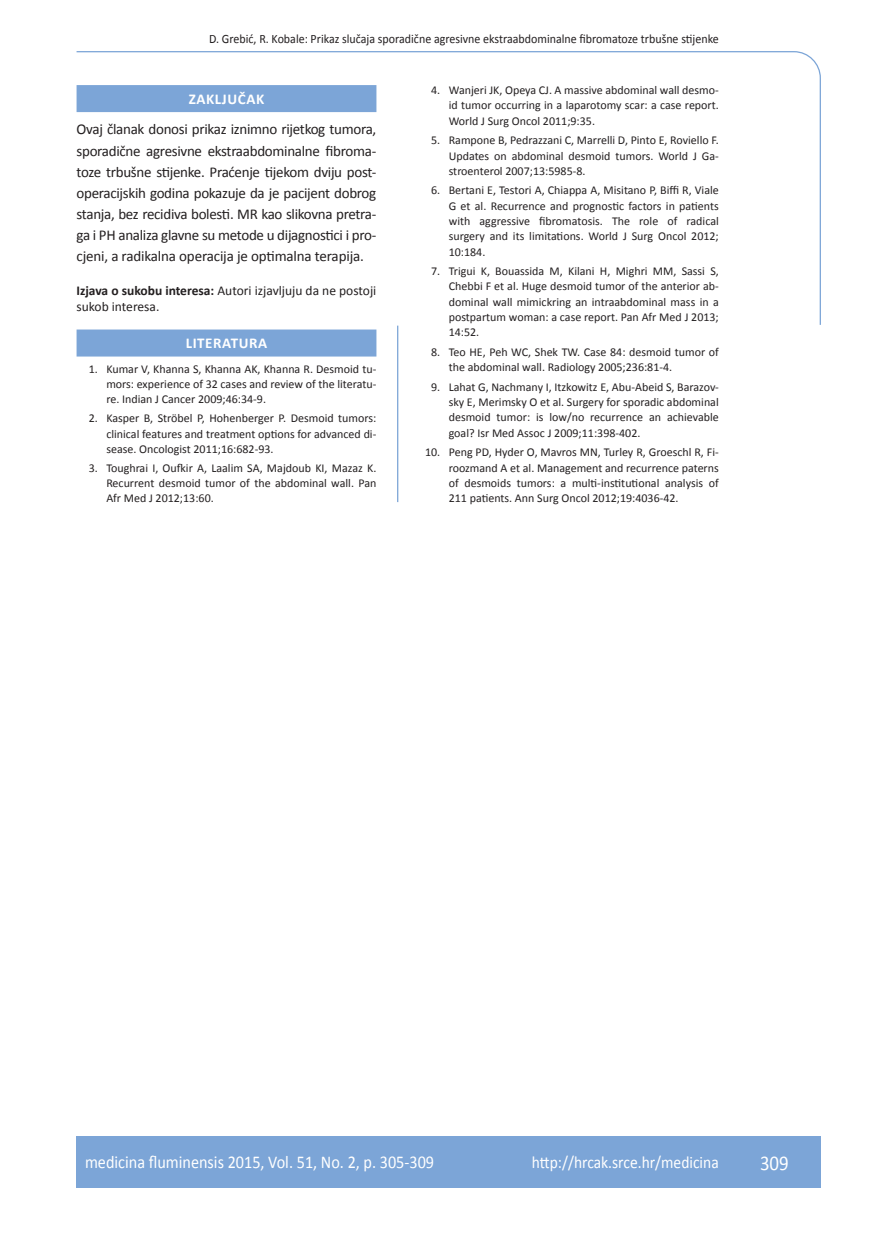
<style>
.page{position:relative;width:872px;height:1234px;background:#fff}
.page>*{position:absolute;margin:0;border:0;box-sizing:border-box;transform-origin:0 0}
.t1{font:21px "Calibri";color:#fff;scale:.9 1}
.t2{font:18px "Calibri";color:#fff;scale:.9 1}
.t3{font:17.25px "Calibri";color:#fff;scale:.9 1}
.t4{font:15px/21px "Calibri";letter-spacing:-.01em;color:#231f20;text-align:justify}
.t5{font:700 15px "Calibri";letter-spacing:.04em;color:#fff}
.t6{font:13.5px/16.6px "Calibri";color:#231f20}
.t7{font:12.75px "Calibri";color:#231f20;scale:.94 1}
.t8{font:12px/15.3px "Calibri";color:#231f20;text-align:justify}
.s1{font-weight:700}
</style>
<div class="page">
<svg style="left:76px;top:51px;width:745px;height:275px"></svg>
<hr style="left:397px;top:325px;width:1px;height:177px;background:#7ca5d7">
<div style="left:77px;top:1135px;width:744px;height:51px;background:#7ca5d7"></div>
<div style="left:77px;top:85px;width:299px;height:27px;background:#7ca5d7"></div>
<div style="left:77px;top:329px;width:299px;height:27px;background:#7ca5d7"></div>
<p class="t7" style="left:209px;top:30px;width:543px">D. Grebić, R. Kobale: Prikaz slučaja sporadične agresivne ekstraabdominalne fibromatoze trbušne stijenke</p>
<p class="t5" style="left:189px;top:90px;width:77px">ZAKLJUČAK</p>
<p class="t4" style="left:77px;top:118px;width:301px">Ovaj članak donosi prikaz iznimno rijetkog tumora, sporadične agresivne ekstraabdominalne fibroma&shy;toze trbušne stijenke. Praćenje tijekom dviju post&shy;operacijskih godina pokazuje da je pacijent dobrog stanja, bez recidiva bolesti. MR kao slikovna pretra&shy;ga i PH analiza glavne su metode u dijagnostici i pro&shy;cjeni, a radikalna operacija je optimalna terapija.</p>
<p class="t6" style="left:77px;top:281px;width:301px"><span class="s1">Izjava o sukobu interesa:</span> Autori izjavljuju da ne postoji sukob interesa.</p>
<p class="t5" style="left:186px;top:334px;width:83px">LITERATURA</p>
<p class="t8" style="left:106px;top:361px;width:271px;text-indent:-18px">1. Kumar V, Khanna S, Khanna AK, Khanna R. Desmoid tu&shy;mors: experience of 32 cases and review of the literatu&shy;re. Indian J Cancer 2009;46:34-9.</p>
<p class="t8" style="left:106px;top:410px;width:271px;text-indent:-18px">2. Kasper B, Ströbel P, Hohenberger P. Desmoid tumors: clinical features and treatment options for advanced di&shy;sease. Oncologist 2011;16:682-93.</p>
<p class="t8" style="left:106px;top:460px;width:271px;text-indent:-18px">3. Toughrai I, Oufkir A, Laalim SA, Majdoub KI, Mazaz K.<br>Recurrent desmoid tumor of the abdominal wall. Pan Afr Med J 2012;13:60.</p>
<p class="t8" style="left:449px;top:82px;width:271px;text-indent:-18px">4. Wanjeri JK, Opeya CJ. A massive abdominal wall desmo&shy;id tumor occurring in a laparotomy scar: a case report.<br>World J Surg Oncol 2011;9:35.</p>
<p class="t8" style="left:449px;top:132px;width:272px;text-indent:-18px">5. Rampone B, Pedrazzani C, Marrelli D, Pinto E, Roviello F.<br>Updates on abdominal desmoid tumors. World J Ga&shy;stroenterol 2007;13:5985-8.</p>
<p class="t8" style="left:449px;top:182px;width:272px;text-indent:-18px">6. Bertani E, Testori A, Chiappa A, Misitano P, Biffi R, Viale G et al. Recurrence and prognostic factors in patients with aggressive fibromatosis. The role of radical surgery and its limitations. World J Surg Oncol 2012; 10:184.</p>
<p class="t8" style="left:449px;top:263px;width:272px;text-indent:-18px">7. Trigui K, Bouassida M, Kilani H, Mighri MM, Sassi S, Chebbi F et al. Huge desmoid tumor of the anterior ab&shy;dominal wall mimickring an intraabdominal mass in a postpartum woman: a case report. Pan Afr Med J 2013; 14:52.</p>
<p class="t8" style="left:449px;top:343px;width:271px;text-indent:-18px">8. Teo HE, Peh WC, Shek TW. Case 84: desmoid tumor of the abdominal wall. Radiology 2005;236:81-4.</p>
<p class="t8" style="left:449px;top:378px;width:271px;text-indent:-18px">9. Lahat G, Nachmany I, Itzkowitz E, Abu-Abeid S, Barazov&shy;sky E, Merimsky O et al. Surgery for sporadic abdominal desmoid tumor: is low/no recurrence an achievable goal? Isr Med Assoc J 2009;11:398-402.</p>
<p class="t8" style="left:449px;top:444px;width:271px;text-indent:-24px">10. Peng PD, Hyder O, Mavros MN, Turley R, Groeschl R, Fi&shy;roozmand A et al. Management and recurrence paterns of desmoids tumors: a multi-institutional analysis of 211 patients. Ann Surg Oncol 2012;19:4036-42.</p>
<h2 class="t2" style="left:85px;top:1150px;width:389px">medicina fluminensis 2015, Vol. 51, No. 2, p. 305-309</h2>
<h3 class="t3" style="left:532px;top:1151px;width:209px">http://hrcak.srce.hr/medicina</h3>
<h1 class="t1" style="left:760px;top:1149px;width:33px">309</h1>
</div>
